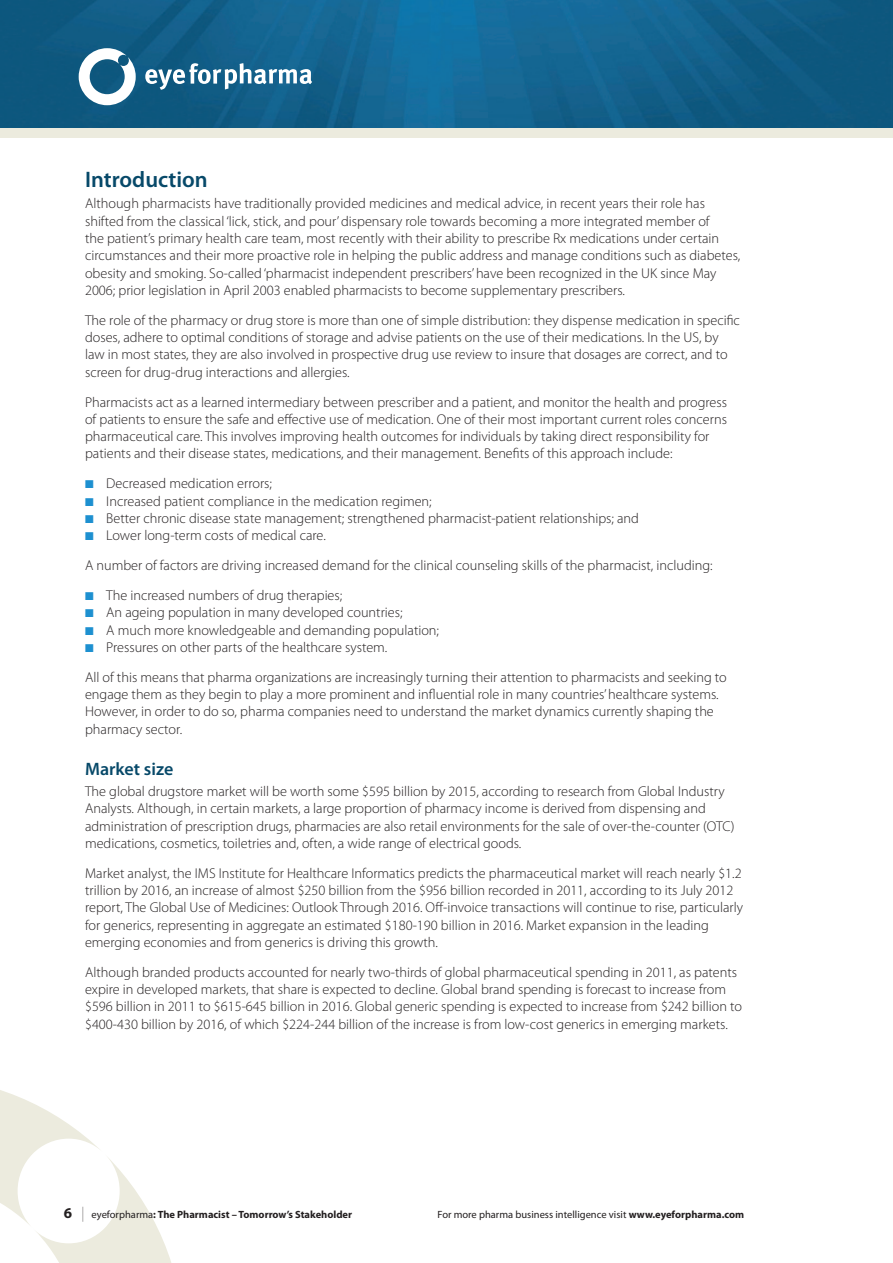
<style>
.page{position:relative;width:893px;height:1263px;background:#fff}
.page>*{position:absolute;margin:0;border:0;box-sizing:border-box;transform-origin:0 0}
.t1{font:600 22.5px "Myriad Pro";color:#074969}
.t2{font:600 18px "Myriad Pro";color:#074969}
.t3{font:300 14.25px/17.2px "Myriad Pro";color:#231f20}
.t4{font:10.5px "Myriad Pro";color:#231f20}
.t5{font:700 10.5px "Myriad Pro";color:#231f20}
.s1{color:#1d90d0}
.s2{font-size:15px}
.s3{font-weight:300;font-size:15px}
.s4{font-weight:400}
.s5{font-weight:700}
</style>
<div class="page">
<svg style="left:0;top:1090px;width:171px;height:173px"></svg>
<div style="left:0;top:0;width:893px;height:138px;background:#ecebde"></div>
<img style="left:0;top:0;width:892px;height:128px">
<svg style="left:79px;top:48px;width:57px;height:57px;background:#7ca4ba"></svg>
<svg style="left:145px;top:63px;width:167px;height:27px;background:#598eab"></svg>
<hr style="left:892px;top:0;width:1px;height:128px;background:#fff">
<h1 class="t1" style="left:85px;top:165px;width:124px">Introduction</h1>
<p class="t3" style="left:85px;top:195px;width:657px">Although pharmacists have traditionally provided medicines and medical advice, in recent years their role has shifted from the classical ‘lick, stick, and pour’ dispensary role towards becoming a more integrated member of<br>the patient’s primary health care team, most recently with their ability to prescribe Rx medications under certain circumstances and their more proactive role in helping the public address and manage conditions such as diabetes, obesity and smoking. So-called ‘pharmacist independent prescribers’ have been recognized in the UK since May 2006; prior legislation in April 2003 enabled pharmacists to become supplementary prescribers.</p>
<p class="t3" style="left:85px;top:312px;width:656px">The role of the pharmacy or drug store is more than one of simple distribution: they dispense medication in specific doses, adhere to optimal conditions of storage and advise patients on the use of their medications. In the US, by law in most states, they are also involved in prospective drug use review to insure that dosages are correct, and to screen for drug-drug interactions and allergies.</p>
<p class="t3" style="left:85px;top:393px;width:644px">Pharmacists act as a learned intermediary between prescriber and a patient, and monitor the health and progress of patients to ensure the safe and effective use of medication. One of their most important current roles concerns pharmaceutical care. This involves improving health outcomes for individuals by taking direct responsibility for patients and their disease states, medications, and their management. Benefits of this approach include:</p>
<p class="t3" style="left:85px;top:475px;width:189px"><span class="s1">■</span> Decreased medication errors;</p>
<p class="t3" style="left:85px;top:492px;width:348px"><span class="s1">■</span> Increased patient compliance in the medication regimen;</p>
<p class="t3" style="left:85px;top:510px;width:555px"><span class="s1">■</span> Better chronic disease state management; strengthened pharmacist-patient relationships; and</p>
<p class="t3" style="left:85px;top:520px;width:629px;line-height:30px"><span class="s1">■</span> Lower long-term costs of medical care.<br>A number of factors are driving increased demand for the clinical counseling skills of the pharmacist, including:</p>
<p class="t3" style="left:85px;top:587px;width:259px"><span class="s1">■</span> The increased numbers of drug therapies;</p>
<p class="t3" style="left:85px;top:604px;width:319px"><span class="s1">■</span> An ageing population in many developed countries;</p>
<p class="t3" style="left:85px;top:621px;width:356px"><span class="s1">■</span> A much more knowledgeable and demanding population;</p>
<p class="t3" style="left:85px;top:632px;width:643px;line-height:30px"><span class="s1">■</span> Pressures on other parts of the healthcare system.<br>All of this means that pharma organizations are increasingly turning their attention to pharmacists and seeking to</p>
<p class="t3" style="left:85px;top:686px;width:634px">engage them as they begin to play a more prominent and influential role in many countries’ healthcare systems.<br>However, in order to do so, pharma companies need to understand the market dynamics currently shaping the pharmacy sector.</p>
<p class="t2" style="left:85px;top:757px;width:90px">Market size</p>
<p class="t3" style="left:85px;top:783px;width:651px">The global drugstore market will be worth some $595 billion by 2015, according to research from Global Industry Analysts. Although, in certain markets, a large proportion of pharmacy income is derived from dispensing and administration of prescription drugs, pharmacies are also retail environments for the sale of over-the-counter (OTC) medications, cosmetics, toiletries and, often, a wide range of electrical goods.</p>
<p class="t3" style="left:85px;top:865px;width:660px">Market analyst, the IMS Institute for Healthcare Informatics predicts the pharmaceutical market will reach nearly $1.2 trillion by 2016, an increase of almost $250 billion from the $956 billion recorded in 2011, according to its July 2012 report, The Global Use of Medicines: Outlook Through 2016. Off-invoice transactions will continue to rise, particularly for generics, representing in aggregate an estimated $180-190 billion in 2016. Market expansion in the leading emerging economies and from generics is driving this growth.</p>
<p class="t3" style="left:85px;top:964px;width:658px">Although branded products accounted for nearly two-thirds of global pharmaceutical spending in 2011, as patents expire in developed markets, that share is expected to decline. Global brand spending is forecast to increase from $596 billion in 2011 to $615-645 billion in 2016. Global generic spending is expected to increase from $242 billion to $400-430 billion by 2016, of which $224-244 billion of the increase is from low-cost generics in emerging markets.</p>
<p class="t5" style="left:64px;top:1207px;width:290px"><span class="s2">6</span> <span class="s3">|</span> <span class="s4">eyeforpharma</span>: The Pharmacist – Tomorrow’s Stakeholder</p>
<p class="t4" style="left:438px;top:1208px;width:308px">For more pharma business intelligence visit <span class="s5">www.eyeforpharma.com</span></p>
</div>
